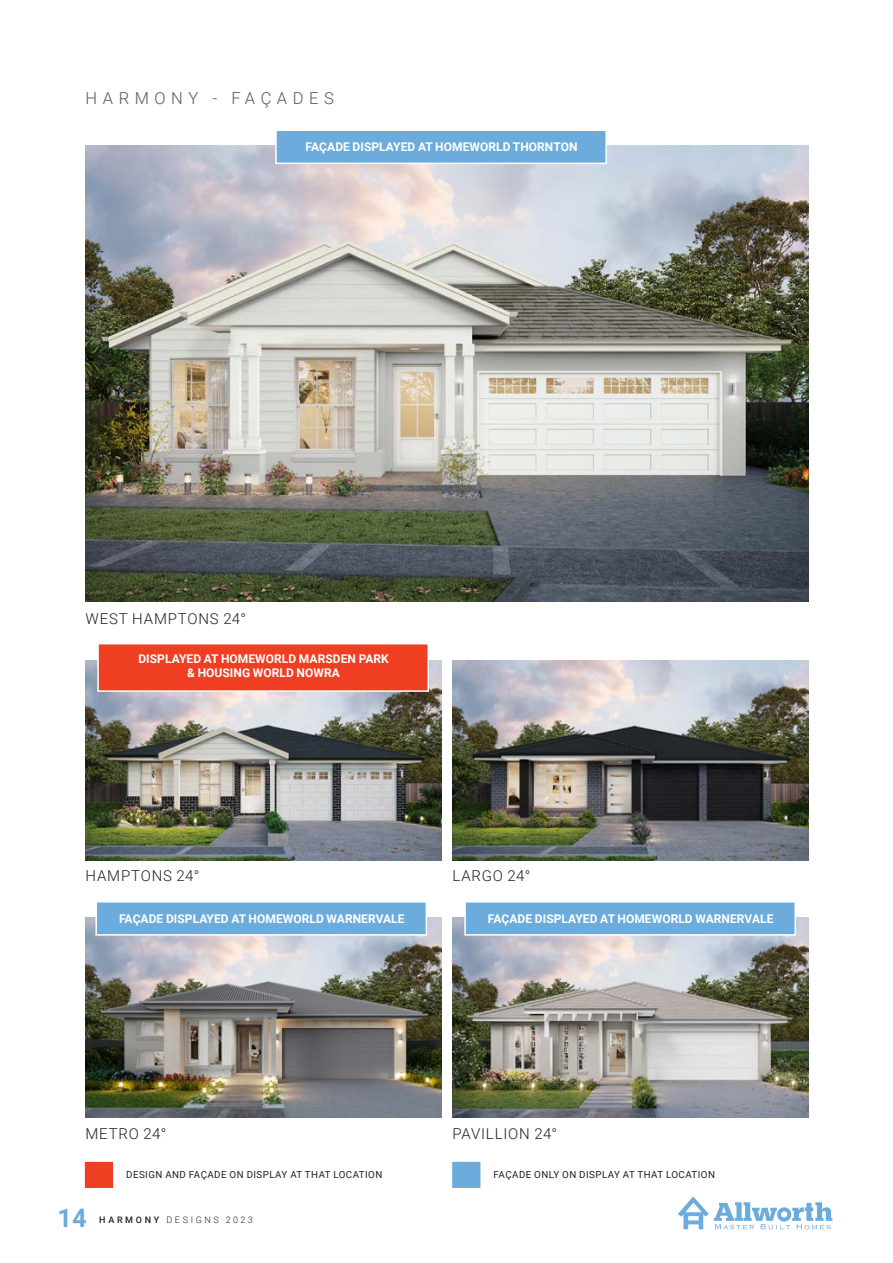
<style>
.page{position:relative;width:893px;height:1263px;background:#fff}
.page>*{position:absolute;margin:0;border:0;box-sizing:border-box;transform-origin:0 0}
.t1{font:700 25.5px "Roboto";color:#6cacdd}
.t2{font:300 16.5px "Roboto";letter-spacing:.335em;color:#57585a}
.t3{font:300 15px "Roboto";letter-spacing:.055em;color:#231f20}
.t4{font:700 12px/14.4px "Roboto";letter-spacing:.005em;color:#fff;text-align:center}
.t5{font:9.75px "Roboto";letter-spacing:.045em;color:#231f20}
.t6{font:300 9px "Roboto";letter-spacing:.295em;color:#231f20}
.s1{font-weight:500}
</style>
<div class="page">
<svg style="left:678px;top:1196px;width:154px;height:33px"></svg>
<img style="left:452px;top:660px;width:356px;height:200px">
<img style="left:85px;top:145px;width:723px;height:456px">
<img style="left:85px;top:918px;width:356px;height:199px">
<img style="left:452px;top:918px;width:356px;height:199px">
<img style="left:85px;top:660px;width:356px;height:200px">
<div style="left:275px;top:130px;width:332px;height:34px;background:#6cacdd;border:2px solid #fff"></div>
<div style="left:83px;top:1160px;width:32px;height:29px;background:#ef3e22;border:2px solid #fff"></div>
<div style="left:451px;top:1160px;width:31px;height:29px;background:#6cacdd;border:2px solid #fff"></div>
<div style="left:97px;top:643px;width:332px;height:49px;background:#ef3e22;border:2px solid #fff"></div>
<div style="left:95px;top:901px;width:332px;height:35px;background:#6cacdd;border:2px solid #fff"></div>
<div style="left:464px;top:901px;width:332px;height:35px;background:#6cacdd;border:2px solid #fff"></div>
<p class="t2" style="left:85px;top:86px;width:250px">HARMONY - FAÇADES</p>
<p class="t4" style="left:306px;top:139px;width:273px">FAÇADE DISPLAYED AT HOMEWORLD THORNTON</p>
<p class="t3" style="left:85px;top:608px;width:162px">WEST HAMPTONS 24°</p>
<p class="t4" style="left:138px;top:651px;width:252px">DISPLAYED AT HOMEWORLD MARSDEN PARK &amp; HOUSING WORLD NOWRA</p>
<p class="t3" style="left:85px;top:865px;width:115px">HAMPTONS 24°</p>
<p class="t3" style="left:452px;top:865px;width:80px">LARGO 24°</p>
<p class="t4" style="left:119px;top:911px;width:287px">FAÇADE DISPLAYED AT HOMEWORLD WARNERVALE</p>
<p class="t4" style="left:488px;top:911px;width:287px">FAÇADE DISPLAYED AT HOMEWORLD WARNERVALE</p>
<p class="t3" style="left:85px;top:1123px;width:82px">METRO 24°</p>
<p class="t3" style="left:452px;top:1123px;width:106px">PAVILLION 24°</p>
<p class="t5" style="left:126px;top:1168px;width:258px">DESIGN AND FAÇADE ON DISPLAY AT THAT LOCATION</p>
<p class="t5" style="left:494px;top:1168px;width:223px">FAÇADE ONLY ON DISPLAY AT THAT LOCATION</p>
<h1 class="t1" style="left:58px;top:1200px;width:31px">14</h1>
<p class="t6" style="left:99px;top:1213px;width:155px"><span class="s1">HARMONY</span> DESIGNS 2023</p>
</div>
